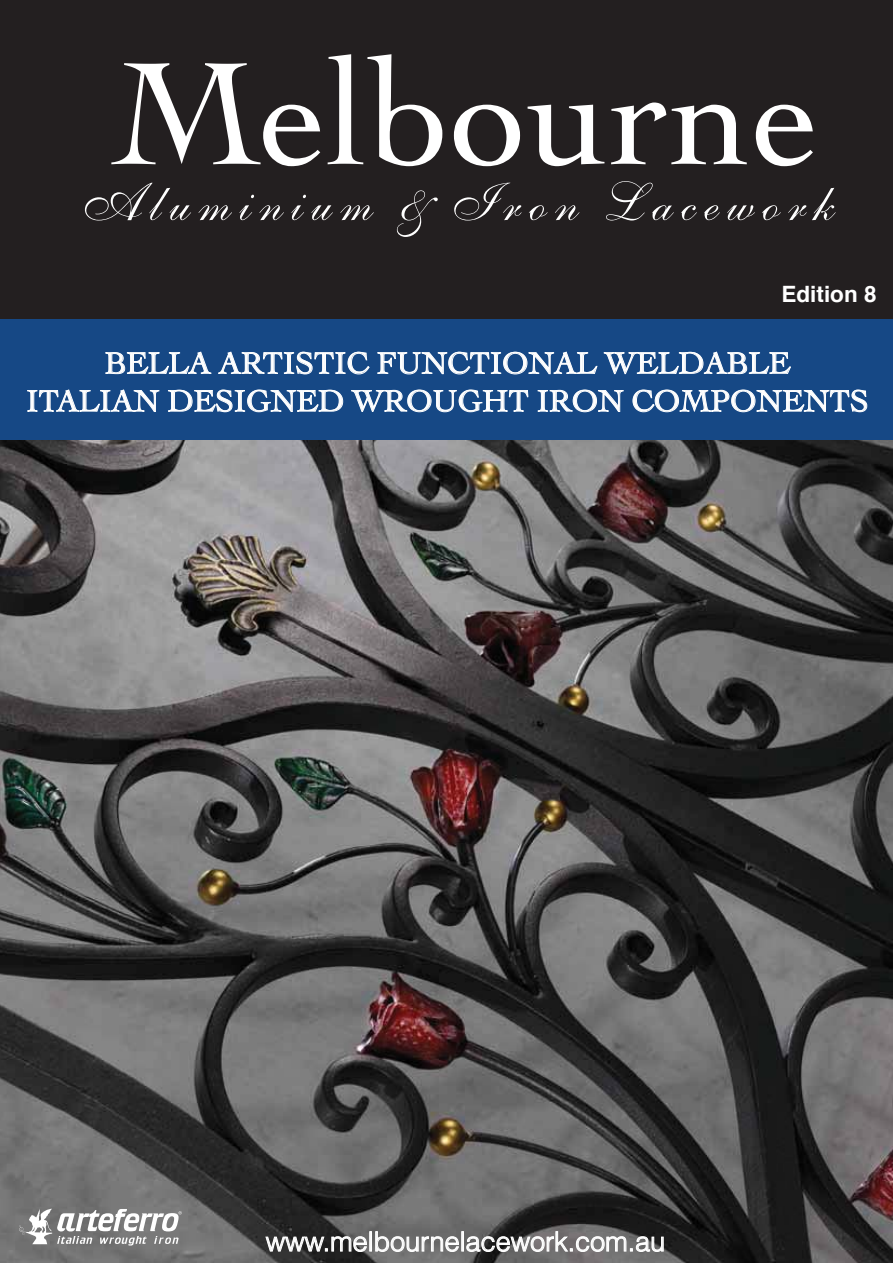
<style>
.page{position:relative;width:893px;height:1263px;background:#fff}
.page>*{position:absolute;margin:0;border:0;box-sizing:border-box;transform-origin:0 0}
.t1{font:153.75px "Cochin";color:#fff}
.t2{font:53.7px "Shelley Allegro Script";letter-spacing:.15em;color:#fff}
.t3{font:31.5px/37.8px "Cochin";color:#fff;text-align:center}
.t4{font:300 27px "Helvetica";color:#fff}
.t5{font:700 22.5px "Helvetica";color:#fff}
</style>
<div class="page">
<div style="left:0;top:319px;width:893px;height:121px;background:#164885"></div>
<div style="left:0;top:0;width:893px;height:319px;background:#231f20"></div>
<img style="left:0;top:440px;width:893px;height:823px">
<svg style="left:265px;top:1231px;width:399px;height:22px;background:#818080"></svg>
<svg style="left:27px;top:351px;width:841px;height:123px"></svg>
<svg style="left:19px;top:1208px;width:163px;height:38px"></svg>
<h1 class="t1" style="left:111px;top:26px;width:710px">Melbourne</h1>
<h2 class="t2" style="left:84px;top:188px;width:752px">Aluminium &amp; Iron Lacework</h2>
<p class="t5" style="left:781px;top:285px;width:97px">Edition 8</p>
<p class="t3" style="left:26px;top:344px;width:844px">BELLA ARTISTIC FUNCTIONAL WELDABLE<br>ITALIAN DESIGNED WROUGHT IRON COMPONENTS</p>
<p class="t4" style="left:266px;top:1230px;width:401px">www.melbournelacework.com.au</p>
</div>
